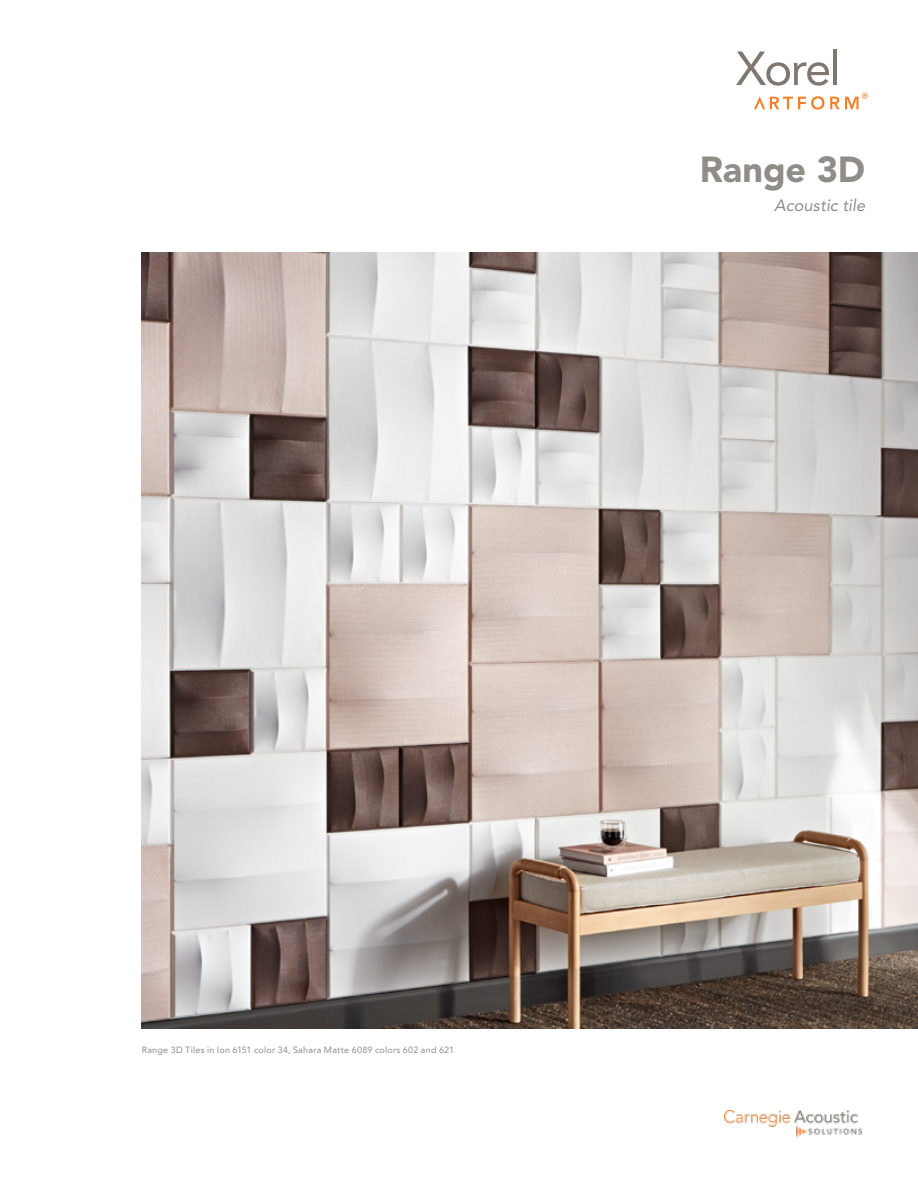
<style>
.page{position:relative;width:918px;height:1188px;background:#fff}
.page>*{position:absolute;margin:0;border:0;box-sizing:border-box;transform-origin:0 0}
.t1{font:900 36px "Avenir LT Std";letter-spacing:-.005em;color:#908d89}
.t2{font:italic 16.5px "Avenir LT Std";color:#908d89}
.t3{font:9px "Avenir LT Std";letter-spacing:.025em;color:#908d89}
</style>
<div class="page">
<img style="left:725px;top:1110px;width:136px;height:27px">
<svg style="left:830px;top:93px;width:38px;height:16px"></svg>
<svg style="left:754px;top:96px;width:70px;height:14px"></svg>
<svg style="left:736px;top:52px;width:93px;height:34px"></svg>
<hr style="left:833px;top:49px;width:4px;height:36px;background:#7f7770">
<img style="left:141px;top:253px;width:777px;height:776px">
<h1 class="t1" style="left:700px;top:148px;width:167px">Range 3D</h1>
<h2 class="t2" style="left:774px;top:196px;width:92px">Acoustic tile</h2>
<p class="t3" style="left:142px;top:1045px;width:314px">Range 3D Tiles in Ion 6151 color 34, Sahara Matte 6089 colors 602 and 621</p>
</div>
